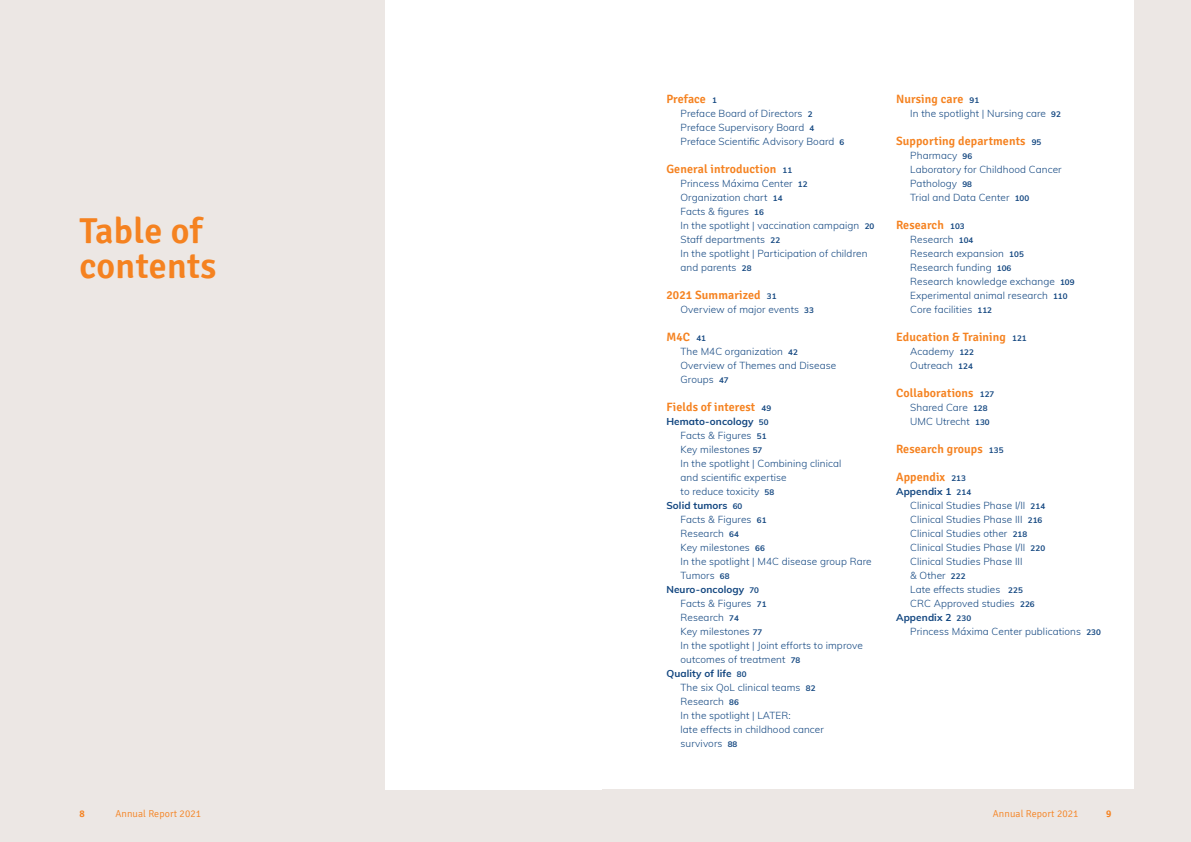
<style>
.page{position:relative;width:1191px;height:842px;background:#fff}
.page>*{position:absolute;margin:0;border:0;box-sizing:border-box;transform-origin:0 0}
.t1{font:600 36px/35px "Signika";letter-spacing:.01em;color:#f58220}
.t2{font:600 12px "Signika";letter-spacing:.01em;color:#f58220}
.t3{font:300 10px/14px "Muli";letter-spacing:.01em;color:#124680}
.t4{font:700 10px "Muli";letter-spacing:.01em;color:#124680}
.t5{font:300 10px "Signika";letter-spacing:.01em;color:#f58220}
.t6{font:600 10px "Signika";color:#f58220}
.s1{font-family:"Muli";font-weight:700;font-size:8px;color:#124680}
.s2{font-weight:700;font-size:8px}
.s3{font-size:8px}
</style>
<div class="page">
<div style="left:0;top:0;width:595px;height:842px;background:#ece7e4"></div>
<div style="left:595px;top:0;width:596px;height:842px;background:#ece7e4"></div>
<div style="left:595px;top:0;width:539px;height:789px;background:#fff"></div>
<div style="left:386px;top:0;width:216px;height:789px;background:#fff"></div>
<h1 class="t1" style="left:79px;top:214px;width:138px">Table of contents</h1>
<p class="t2" style="left:666px;top:92px;width:52px">Preface <span class="s1">1</span></p>
<p class="t3" style="left:680px;top:106px;width:165px">Preface Board of Directors <span class="s2">2<br></span>Preface Supervisory Board <span class="s2">4<br></span>Preface Scientific Advisory Board <span class="s2">6</span></p>
<p class="t2" style="left:666px;top:162px;width:127px">General introduction <span class="s1">11</span></p>
<p class="t3" style="left:680px;top:176px;width:195px">Princess Máxima Center <span class="s2">12<br></span>Organization chart <span class="s2">14<br></span>Facts &amp; figures <span class="s2">16<br></span>In the spotlight | vaccination campaign <span class="s2">20<br></span>Staff departments <span class="s2">22<br></span>In the spotlight | Participation of children and parents <span class="s2">28</span></p>
<p class="t2" style="left:666px;top:288px;width:112px">2021 Summarized <span class="s1">31</span></p>
<p class="t3" style="left:680px;top:302px;width:135px">Overview of major events <span class="s2">33</span></p>
<p class="t2" style="left:666px;top:330px;width:41px">M4C <span class="s1">41</span></p>
<p class="t3" style="left:680px;top:344px;width:157px">The M4C organization <span class="s2">42<br></span>Overview of Themes and Disease<br>Groups <span class="s2">47</span></p>
<p class="t2" style="left:666px;top:400px;width:106px">Fields of interest <span class="s1">49</span></p>
<p class="t4" style="left:666px;top:414px;width:104px">Hemato-oncology <span class="s3">50</span></p>
<p class="t3" style="left:680px;top:428px;width:87px">Facts &amp; Figures <span class="s2">51</span></p>
<p class="t3" style="left:680px;top:442px;width:83px">Key milestones <span class="s2">57</span></p>
<p class="t3" style="left:680px;top:456px;width:162px">In the spotlight | Combining clinical</p>
<p class="t3" style="left:680px;top:470px;width:108px">and scientific expertise</p>
<p class="t3" style="left:680px;top:484px;width:95px">to reduce toxicity <span class="s2">58</span></p>
<p class="t4" style="left:666px;top:498px;width:78px">Solid tumors <span class="s3">60</span></p>
<p class="t3" style="left:680px;top:512px;width:87px">Facts &amp; Figures <span class="s2">61</span></p>
<p class="t3" style="left:680px;top:526px;width:60px">Research <span class="s2">64</span></p>
<p class="t3" style="left:680px;top:540px;width:86px">Key milestones <span class="s2">66</span></p>
<p class="t3" style="left:680px;top:554px;width:193px">In the spotlight | M4C disease group Rare</p>
<p class="t3" style="left:680px;top:568px;width:51px">Tumors <span class="s2">68</span></p>
<p class="t4" style="left:666px;top:582px;width:94px">Neuro-oncology <span class="s3">70</span></p>
<p class="t3" style="left:680px;top:596px;width:87px">Facts &amp; Figures <span class="s2">71</span></p>
<p class="t3" style="left:680px;top:610px;width:60px">Research <span class="s2">74</span></p>
<p class="t3" style="left:680px;top:624px;width:83px">Key milestones <span class="s2">77</span></p>
<p class="t3" style="left:680px;top:638px;width:184px">In the spotlight | Joint efforts to improve</p>
<p class="t3" style="left:680px;top:652px;width:121px">outcomes of treatment <span class="s2">78</span></p>
<p class="t4" style="left:666px;top:666px;width:82px">Quality of life <span class="s3">80</span></p>
<p class="t3" style="left:680px;top:680px;width:136px">The six QoL clinical teams <span class="s2">82</span></p>
<p class="t3" style="left:680px;top:694px;width:60px">Research <span class="s2">86</span></p>
<p class="t3" style="left:680px;top:708px;width:112px">In the spotlight | LATER:</p>
<p class="t3" style="left:680px;top:722px;width:145px">late effects in childhood cancer</p>
<p class="t3" style="left:680px;top:736px;width:58px">survivors <span class="s2">88</span></p>
<p class="t2" style="left:896px;top:92px;width:85px">Nursing care <span class="s1">91</span></p>
<p class="t3" style="left:910px;top:106px;width:152px">In the spotlight | Nursing care <span class="s2">92</span></p>
<p class="t2" style="left:896px;top:134px;width:147px">Supporting departments <span class="s1">95</span></p>
<p class="t3" style="left:910px;top:148px;width:153px">Pharmacy <span class="s2">96<br></span>Laboratory for Childhood Cancer<br>Pathology <span class="s2">98<br></span>Trial and Data Center <span class="s2">100</span></p>
<p class="t2" style="left:896px;top:218px;width:70px">Research <span class="s1">103</span></p>
<p class="t3" style="left:910px;top:232px;width:166px">Research <span class="s2">104<br></span>Research expansion <span class="s2">105<br></span>Research funding <span class="s2">106<br></span>Research knowledge exchange <span class="s2">109<br></span>Experimental animal research <span class="s2">110<br></span>Core facilities <span class="s2">112</span></p>
<p class="t2" style="left:896px;top:330px;width:132px">Education &amp; Training <span class="s1">121</span></p>
<p class="t3" style="left:910px;top:344px;width:65px">Academy <span class="s2">122<br></span>Outreach <span class="s2">124</span></p>
<p class="t2" style="left:896px;top:386px;width:100px">Collaborations <span class="s1">127</span></p>
<p class="t3" style="left:910px;top:400px;width:81px">Shared Care <span class="s2">128<br></span>UMC Utrecht <span class="s2">130</span></p>
<p class="t2" style="left:896px;top:442px;width:109px">Research groups <span class="s1">135</span></p>
<p class="t2" style="left:896px;top:470px;width:71px">Appendix <span class="s1">213</span></p>
<p class="t4" style="left:896px;top:484px;width:77px">Appendix 1 <span class="s3">214</span></p>
<p class="t3" style="left:910px;top:498px;width:136px">Clinical Studies Phase I/II <span class="s2">214</span></p>
<p class="t3" style="left:910px;top:512px;width:134px">Clinical Studies Phase III <span class="s2">216</span></p>
<p class="t3" style="left:910px;top:526px;width:118px">Clinical Studies other <span class="s2">218</span></p>
<p class="t3" style="left:910px;top:540px;width:136px">Clinical Studies Phase I/II <span class="s2">220</span></p>
<p class="t3" style="left:910px;top:554px;width:114px">Clinical Studies Phase III</p>
<p class="t3" style="left:910px;top:568px;width:57px">&amp; Other <span class="s2">222</span></p>
<p class="t3" style="left:910px;top:582px;width:114px">Late effects studies <span class="s2">225</span></p>
<p class="t3" style="left:910px;top:596px;width:126px">CRC Approved studies <span class="s2">226</span></p>
<p class="t4" style="left:896px;top:610px;width:77px">Appendix 2 <span class="s3">230</span></p>
<p class="t3" style="left:910px;top:624px;width:192px">Princess Máxima Center publications <span class="s2">230</span></p>
<p class="t6" style="left:79px;top:808px;width:7px">8</p>
<p class="t5" style="left:115px;top:808px;width:87px">Annual Report 2021</p>
<p class="t5" style="left:993px;top:808px;width:87px">Annual Report 2021</p>
<p class="t6" style="left:1106px;top:808px;width:7px">9</p>
</div>
